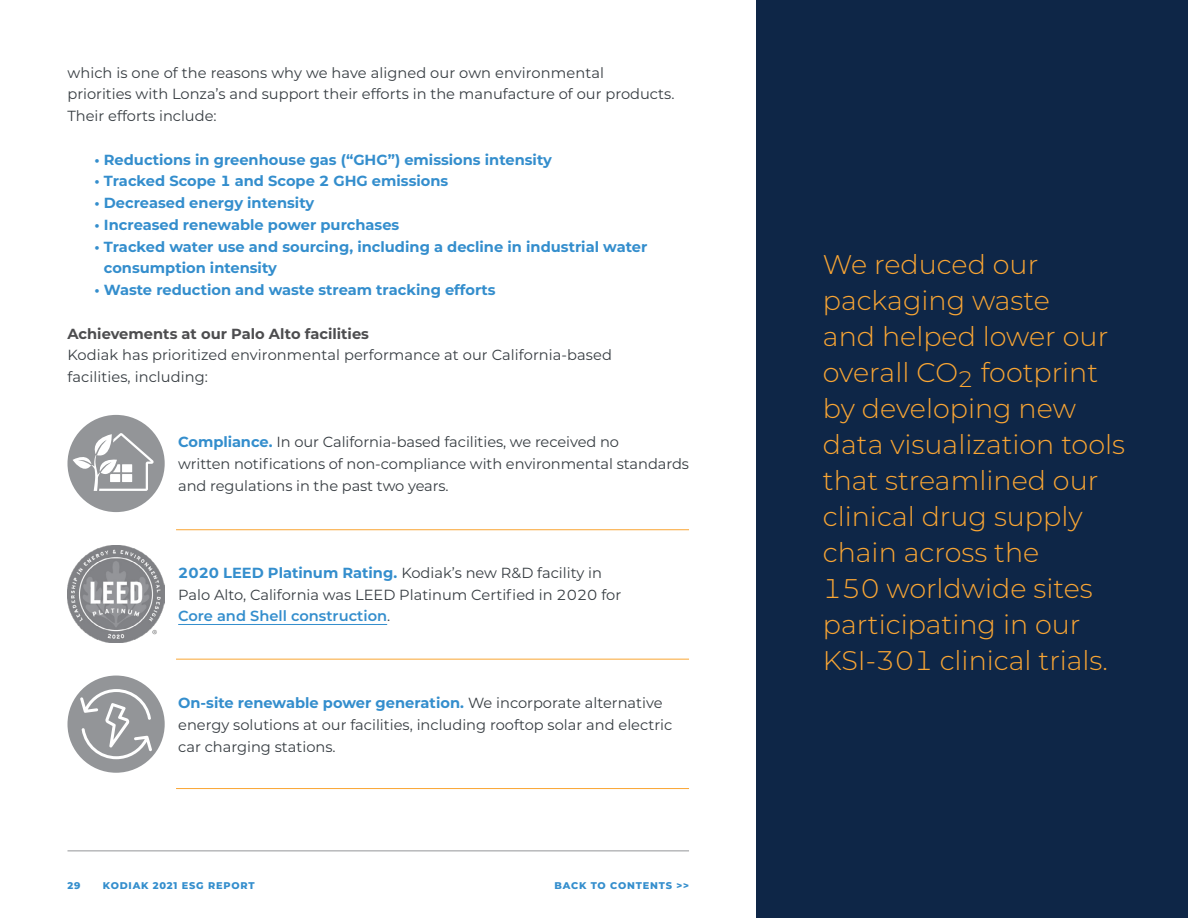
<style>
.page{position:relative;width:1188px;height:918px;background:#fff}
.page>*{position:absolute;margin:0;border:0;box-sizing:border-box;transform-origin:0 0}
.t1{font:300 27px/36px "Montserrat";color:#faa634}
.t2{font:14.7px/21.8px "Montserrat";color:#373d42}
.t3{font:700 14.7px/21.8px "Montserrat";color:#348ecd}
.t4{font:700 14.7px "Montserrat";color:#4d4d4f}
.t5{font:800 9.75px "Montserrat";letter-spacing:.08em;color:#348ecd}
.s1{font-weight:700;color:#348ecd}
.s2{font-weight:600;color:#348ecd}
</style>
<div class="page">
<hr style="left:68px;top:850px;width:621px;height:1px;background:#939598">
<div style="left:756px;top:0;width:432px;height:918px;background:#0e2647"></div>
<hr style="left:178px;top:624px;width:209px;height:1px;background:#348ecd">
<img style="left:68px;top:545px;width:97px;height:97px">
<div style="left:68px;top:676px;width:97px;height:97px;background:#939598;border-radius:50%"></div>
<div style="left:68px;top:415px;width:97px;height:97px;background:#939598;border-radius:50%"></div>
<svg style="left:73px;top:433px;width:81px;height:58px"></svg>
<hr style="left:176px;top:529px;width:513px;height:1px;background:#faa634">
<hr style="left:176px;top:659px;width:513px;height:1px;background:#faa634">
<hr style="left:176px;top:788px;width:513px;height:1px;background:#faa634">
<svg style="left:80px;top:689px;width:72px;height:70px"></svg>
<p class="t2" style="left:68px;top:61px;width:608px">which is one of the reasons why we have aligned our own environmental<br>priorities with Lonza’s and support their efforts in the manufacture of our products.<br>Their efforts include:</p>
<p class="t3" style="left:94px;top:148px;width:459px">• Reductions in greenhouse gas (“GHG”) emissions intensity</p>
<p class="t3" style="left:94px;top:170px;width:355px">• Tracked Scope 1 and Scope 2 GHG emissions</p>
<p class="t3" style="left:94px;top:191px;width:221px">• Decreased energy intensity</p>
<p class="t3" style="left:94px;top:213px;width:306px">• Increased renewable power purchases</p>
<p class="t3" style="left:104px;top:235px;width:545px;text-indent:-9px">• Tracked water use and sourcing, including a decline in industrial water consumption intensity</p>
<p class="t3" style="left:94px;top:278px;width:403px">• Waste reduction and waste stream tracking efforts</p>
<p class="t4" style="left:68px;top:323px;width:303px">Achievements at our Palo Alto facilities</p>
<p class="t2" style="left:68px;top:344px;width:546px">Kodiak has prioritized environmental performance at our California-based facilities, including:</p>
<p class="t2" style="left:178px;top:431px;width:512px"><span class="s1">Compliance.</span> In our California-based facilities, we received no<br>written notifications of non-compliance with environmental standards and regulations in the past two years.</p>
<p class="t2" style="left:178px;top:561px;width:445px"><span class="s1">2020 LEED Platinum Rating.</span> Kodiak’s new R&amp;D facility in<br>Palo Alto, California was LEED Platinum Certified in 2020 for<br><span class="s2">Core and Shell construction</span>.</p>
<p class="t2" style="left:178px;top:692px;width:496px"><span class="s1">On-site renewable power generation.</span> We incorporate alternative energy solutions at our facilities, including rooftop solar and electric car charging stations.</p>
<p class="t5" style="left:68px;top:878px;width:14px">29</p>
<p class="t5" style="left:103px;top:878px;width:153px">KODIAK 2021 ESG REPORT</p>
<p class="t5" style="left:554px;top:878px;width:136px">BACK TO CONTENTS &gt;&gt;</p>
<p class="t1" style="left:823px;top:246px;width:304px">We reduced our packaging waste<br>and helped lower our overall CO<sub>2</sub> footprint by developing new data visualization tools that streamlined our clinical drug supply chain across the<br>150 worldwide sites participating in our<br>KSI-301 clinical trials.</p>
</div>
